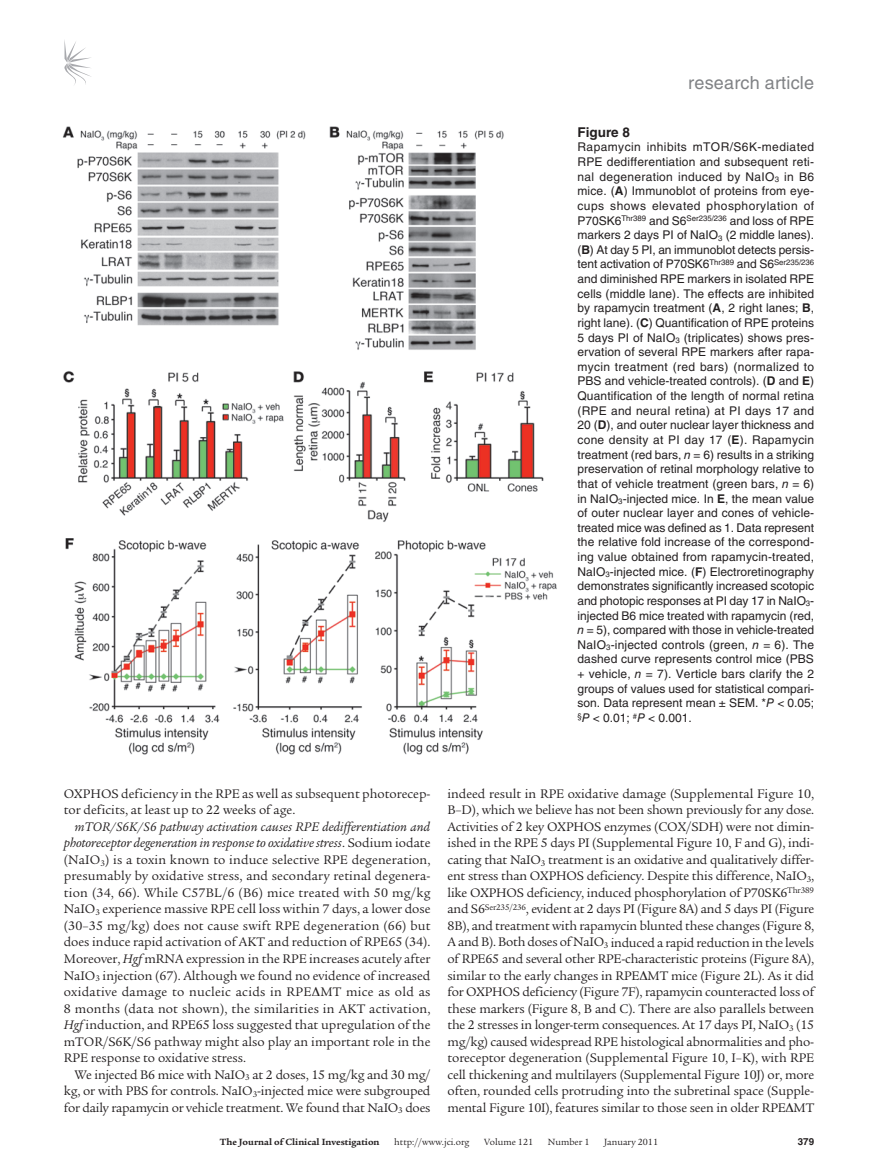
<style>
.page{position:relative;width:878px;height:1175px;background:#fff}
.page>*{position:absolute;margin:0;border:0;box-sizing:border-box;transform-origin:0 0}
.t1{font:18px "Helvetica LT Std";letter-spacing:.01em;color:#808285}
.t2{font:13.5px/16.5px "Legacy Serif Std";color:#231f20;text-align:justify}
.t3{font:700 13.5px "Helvetica LT Std";color:#231f20}
.t4{font:12px/14.5px "Helvetica LT Std";color:#231f20;text-align:justify}
.t5{font:9.75px "Legacy Serif Std";color:#231f20}
.t6{font:700 9.75px "Legacy Serif Std";color:#231f20}
.t7{font:700 9.75px "Helvetica LT Std";color:#231f20}
.s1{font-weight:700}
.s2{font-style:italic}
</style>
<div class="page">
<svg style="left:64px;top:40px;width:27px;height:45px"></svg>
<img style="left:63px;top:126px;width:494px;height:629px">
<h1 class="t1" style="left:688px;top:73px;width:127px">research article</h1>
<p class="t3" style="left:577px;top:124px;width:54px">Figure 8</p>
<p class="t4" style="left:577px;top:140px;width:238px">Rapamycin inhibits mTOR/S6K-mediated RPE dedifferentiation and subsequent reti&shy;nal degeneration induced by NaIO<sub>3</sub> in B6 mice. (<span class="s1">A</span>) Immunoblot of proteins from eye&shy;cups shows elevated phosphorylation of P70SK6<sup>Thr389</sup> and S6<sup>Ser235/236</sup> and loss of RPE markers 2 days PI of NaIO<sub>3</sub> (2 middle lanes). (<span class="s1">B</span>) At day 5 PI, an immunoblot detects persis&shy;tent activation of P70SK6<sup>Thr389</sup> and S6<sup>Ser235/236 </sup>and diminished RPE markers in isolated RPE cells (middle lane). The effects are inhibited by rapamycin treatment (<span class="s1">A</span>, 2 right lanes; <span class="s1">B</span>, right lane). (<span class="s1">C</span>) Quantification of RPE proteins 5 days PI of NaIO<sub>3</sub> (triplicates) shows pres&shy;ervation of several RPE markers after rapa&shy;mycin treatment (red bars) (normalized to PBS and vehicle-treated controls). (<span class="s1">D</span> and <span class="s1">E</span>)<br>Quantification of the length of normal retina (RPE and neural retina) at PI days 17 and 20 (<span class="s1">D</span>), and outer nuclear layer thickness and cone density at PI day 17 (<span class="s1">E</span>). Rapamycin treatment (red bars, <span class="s2">n</span> = 6) results in a striking preservation of retinal morphology relative to that of vehicle treatment (green bars, <span class="s2">n</span> = 6) in NaIO<sub>3</sub>-injected mice. In <span class="s1">E</span>, the mean value of outer nuclear layer and cones of vehicle&shy;treated mice was defined as 1. Data represent the relative fold increase of the correspond&shy;ing value obtained from rapamycin-treated, NaIO<sub>3</sub>-injected mice. (<span class="s1">F</span>) Electroretinography demonstrates significantly increased scotopic and photopic responses at PI day 17 in NaIO<sub>3</sub>- injected B6 mice treated with rapamycin (red, <span class="s2">n</span> = 5), compared with those in vehicle-treated NaIO<sub>3</sub>-injected controls (green, <span class="s2">n</span> = 6). The dashed curve represents control mice (PBS + vehicle, <span class="s2">n</span> = 7). Verticle bars clarify the 2 groups of values used for statistical compari&shy;son. Data represent mean ± SEM. *<span class="s2">P</span> &lt; 0.05; <sup>§</sup><span class="s2">P</span> &lt; 0.01; <sup>#</sup><span class="s2">P</span> &lt; 0.001.</p>
<p class="t2" style="left:64px;top:785px;width:368px">OXPHOS deficiency in the RPE as well as subsequent photorecep&shy;tor deficits, at least up to 22 weeks of age.</p>
<p class="t2" style="left:64px;top:818px;width:368px;text-indent:11px"><span class="s2">mTOR/S6K/S6 pathway activation causes RPE dedifferentiation and photoreceptor degeneration in response to oxidative stress</span>. Sodium iodate (NaIO<sub>3</sub>) is a toxin known to induce selective RPE degeneration, presumably by oxidative stress, and secondary retinal degenera&shy;tion (34, 66). While C57BL/6 (B6) mice treated with 50 mg/kg NaIO<sub>3</sub> experience massive RPE cell loss within 7 days, a lower dose (30–35 mg/kg) does not cause swift RPE degeneration (66) but does induce rapid activation of AKT and reduction of RPE65 (34).<br>Moreover, <span class="s2">Hgf</span> mRNA expression in the RPE increases acutely after NaIO<sub>3</sub> injection (67). Although we found no evidence of increased oxidative damage to nucleic acids in RPE MT mice as old as 8 months (data not shown), the similarities in AKT activation, <span class="s2">Hgf</span> induction, and RPE65 loss suggested that upregulation of the mTOR/S6K/S6 pathway might also play an important role in the RPE response to oxidative stress.</p>
<p class="t2" style="left:64px;top:1066px;width:368px;text-indent:11px">We injected B6 mice with NaIO<sub>3</sub> at 2 doses, 15 mg/kg and 30 mg/ kg, or with PBS for controls. NaIO<sub>3</sub>-injected mice were subgrouped for daily rapamycin or vehicle treatment. We found that NaIO<sub>3</sub> does</p>
<p class="t2" style="left:447px;top:785px;width:368px">indeed result in RPE oxidative damage (Supplemental Figure 10, B–D), which we believe has not been shown previously for any dose.<br>Activities of 2 key OXPHOS enzymes (COX/SDH) were not dimin&shy;ished in the RPE 5 days PI (Supplemental Figure 10, F and G), indi&shy;cating that NaIO<sub>3</sub> treatment is an oxidative and qualitatively differ&shy;ent stress than OXPHOS deficiency. Despite this difference, NaIO<sub>3</sub>, like OXPHOS deficiency, induced phosphorylation of P70SK6<sup>Thr389 </sup>and S6<sup>Ser235/236</sup>, evident at 2 days PI (Figure 8A) and 5 days PI (Figure 8B), and treatment with rapamycin blunted these changes (Figure 8, A and B). Both doses ofNaIO<sub>3</sub> induced a rapid reduction in the levels of RPE65 and several other RPE-characteristic proteins (Figure 8A), similar to the early changes in RPE MT mice (Figure 2L). As it did for OXPHOS deficiency (Figure 7F), rapamycin counteracted loss of these markers (Figure 8, B and C). There are also parallels between the 2 stresses in longer-term consequences. At 17 days PI, NaIO<sub>3</sub> (15 mg/kg) caused widespread RPE histological abnormalities and pho&shy;toreceptor degeneration (Supplemental Figure 10, I–K), with RPE cell thickening and multilayers (Supplemental Figure 10J) or, more often, rounded cells protruding into the subretinal space (Supple&shy;mental Figure 10I), features similar to those seen in older RPE MT</p>
<p class="t6" style="left:220px;top:1135px;width:161px">The Journal of Clinical Investigation</p>
<p class="t5" style="left:394px;top:1136px;width:77px">http://www.jci.org</p>
<p class="t5" style="left:484px;top:1136px;width:50px">Volume 121</p>
<p class="t5" style="left:548px;top:1136px;width:43px">Number 1</p>
<p class="t5" style="left:604px;top:1136px;width:55px">January 2011</p>
<p class="t7" style="left:797px;top:1135px;width:18px">379</p>
</div>
